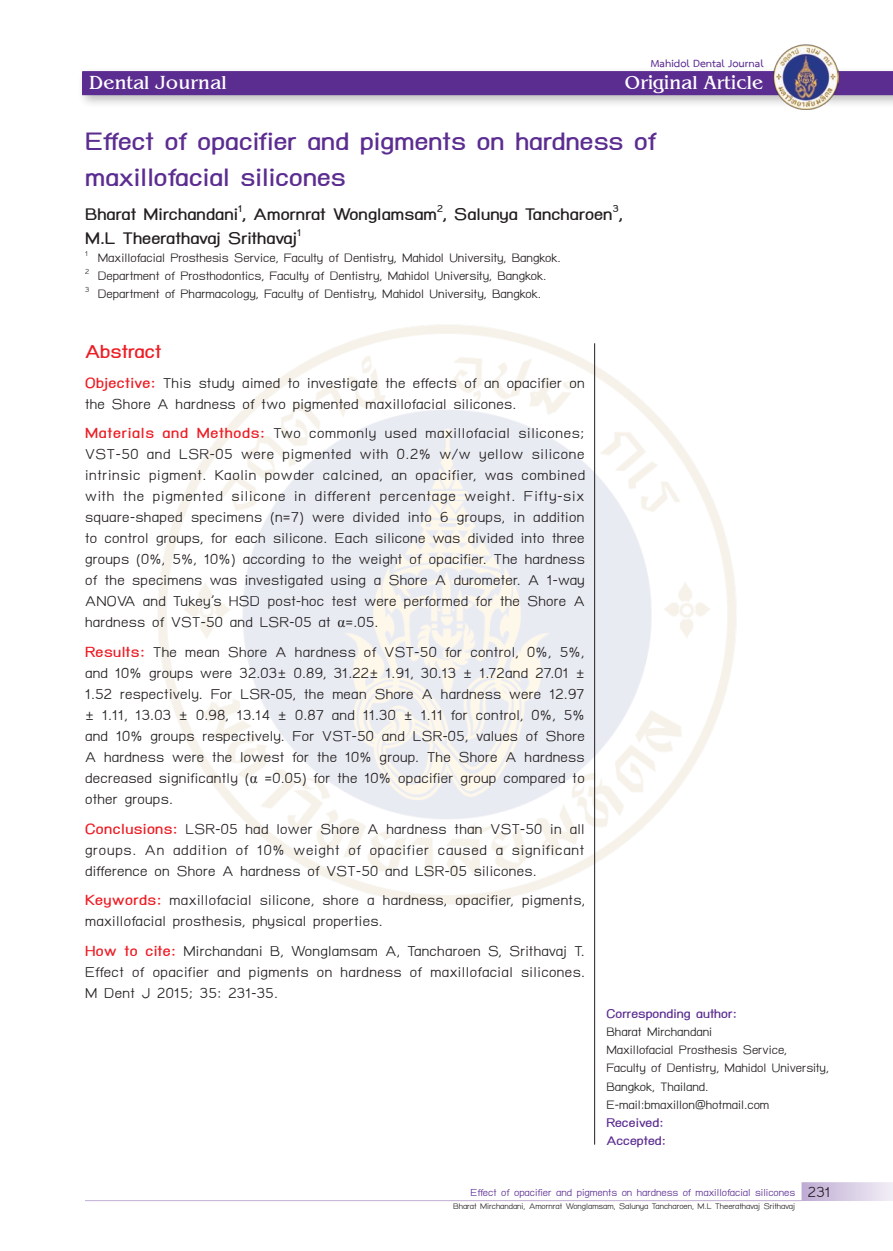
<style>
.page{position:relative;width:893px;height:1251px;background:#fff}
.page>*{position:absolute;margin:0;border:0;box-sizing:border-box;transform-origin:0 0}
.t1{font:700 36px/36px "TH Baijam";color:#5c2d91}
.t2{font:27px "DSE Mai Thai";color:#fff}
.t3{font:700 27px "TH Baijam";color:#ed1c24}
.t4{font:700 24px/24px "TH Baijam";color:#231f20}
.t5{font:21px/21px "TH Baijam";letter-spacing:.015em;color:#231f20;text-align:justify}
.t6{font:18px/18px "TH Baijam";color:#231f20}
.t7{font:700 18px/18px "TH Baijam";color:#5c2d91}
.t8{font:15px "TH Baijam";color:#5c2d91}
.t9{font:700 15px "TH Sarabun PSK";color:#5c2d91}
.t10{font:12px "TH Baijam";color:#231f20}
.s1{font-weight:700;color:#ed1c24}
.s2{font-family:"Times New Roman";font-size:15px}
.s3{font-size:21px;color:#231f20}
</style>
<div class="page">
<img style="left:158px;top:325px;width:578px;height:582px">
<svg style="left:801px;top:1182px;width:92px;height:18px;background:#d8cde4"></svg>
<hr style="left:85px;top:1199px;width:716px;height:1px;background:#5c2d91">
<hr style="left:594px;top:343px;width:1px;height:801px;background:#231f20">
<div style="left:77px;top:66px;width:816px;height:54px;background:#231f20;opacity:.3"></div>
<div style="left:82px;top:71px;width:811px;height:24px;background:#5c2d91"></div>
<img style="left:773px;top:44px;width:65px;height:65px">
<p class="t9" style="left:651px;top:54px;width:114px">Mahidol Dental Journal</p>
<p class="t2" style="left:89px;top:66px;width:139px">Dental Journal</p>
<p class="t2" style="left:625px;top:66px;width:140px">Original Article</p>
<h1 class="t1" style="left:85px;top:123px;width:573px">Effect of opacifier and pigments on hardness of maxillofacial silicones</h1>
<p class="t4" style="left:85px;top:202px;width:539px">Bharat Mirchandani<sup>1</sup>, Amornrat Wonglamsam<sup>2</sup>, Salunya Tancharoen<sup>3</sup>,<br>M.L Theerathavaj Srithavaj<sup>1</sup></p>
<p class="t6" style="left:85px;top:248px;width:477px"><sup>1</sup> Maxillofacial Prosthesis Service, Faculty of Dentistry, Mahidol University, Bangkok.<br><sup>2</sup> Department of Prosthodontics, Faculty of Dentistry, Mahidol University, Bangkok.<br><sup>3</sup> Department of Pharmacology, Faculty of Dentistry, Mahidol University, Bangkok.</p>
<p class="t3" style="left:85px;top:336px;width:78px">Abstract</p>
<p class="t5" style="left:85px;top:372px;width:501px"><span class="s1">Objective:</span> This study aimed to investigate the effects of an opacifier on the Shore A hardness of two pigmented maxillofacial silicones.</p>
<p class="t5" style="left:85px;top:422px;width:502px"><span class="s1">Materials and Methods:</span> Two commonly used maxillofacial silicones; VST-50 and LSR-05 were pigmented with 0.2% w/w yellow silicone intrinsic pigment. Kaolin powder calcined, an opacifier, was combined with the pigmented silicone in different percentage weight. Fifty-six square-shaped specimens (n=7) were divided into 6 groups, in addition to control groups, for each silicone. Each silicone was divided into three groups (0%, 5%, 10%) according to the weight of opacifier. The hardness of the specimens was investigated using a Shore A durometer. A 1-way ANOVA and Tukey’s HSD post-hoc test were performed for the Shore A hardness of VST-50 and LSR-05 at <span class="s2">α</span>=.05.</p>
<p class="t5" style="left:85px;top:641px;width:501px"><span class="s1">Results:</span> The mean Shore A hardness of VST-50 for control, 0%, 5%, and 10% groups were 32.03± 0.89, 31.22± 1.91, 30.13 ± 1.72and 27.01 ± 1.52 respectively. For LSR-05, the mean Shore A hardness were 12.97 ± 1.11, 13.03 ± 0.98, 13.14 ± 0.87 and 11.30 ± 1.11 for control, 0%, 5% and 10% groups respectively. For VST-50 and LSR-05, values of Shore A hardness were the lowest for the 10% group. The Shore A hardness decreased significantly (<span class="s2">α</span> =0.05) for the 10% opacifier group compared to other groups.</p>
<p class="t5" style="left:85px;top:817px;width:501px"><span class="s1">Conclusions:</span> LSR-05 had lower Shore A hardness than VST-50 in all groups. An addition of 10% weight of opacifier caused a significant difference on Shore A hardness of VST-50 and LSR-05 silicones.</p>
<p class="t5" style="left:85px;top:889px;width:501px"><span class="s1">Keywords:</span> maxillofacial silicone, shore a hardness, opacifier, pigments, maxillofacial prosthesis, physical properties.</p>
<p class="t5" style="left:85px;top:939px;width:501px"><span class="s1">How to cite:</span> Mirchandani B, Wonglamsam A, Tancharoen S, Srithavaj T.<br>Effect of opacifier and pigments on hardness of maxillofacial silicones.<br>M Dent J 2015; 35: 231-35.</p>
<p class="t7" style="left:606px;top:1004px;width:132px">Corresponding author:</p>
<p class="t6" style="left:606px;top:1022px;width:224px">Bharat Mirchandani<br>Maxillofacial Prosthesis Service,<br>Faculty of Dentistry, Mahidol University,<br>Bangkok, Thailand.<br>E-mail:bmaxillon@hotmail.com</p>
<p class="t7" style="left:606px;top:1112px;width:61px">Received:<br>Accepted:</p>
<p class="t8" style="left:470px;top:1183px;width:362px">Effect of opacifier and pigments on hardness of maxillofacial silicones <span class="s3">231</span></p>
<p class="t10" style="left:453px;top:1199px;width:344px">Bharat Mirchandani, Amornrat Wonglamsam, Salunya Tancharoen, M.L Theerathavaj Srithavaj</p>
</div>
